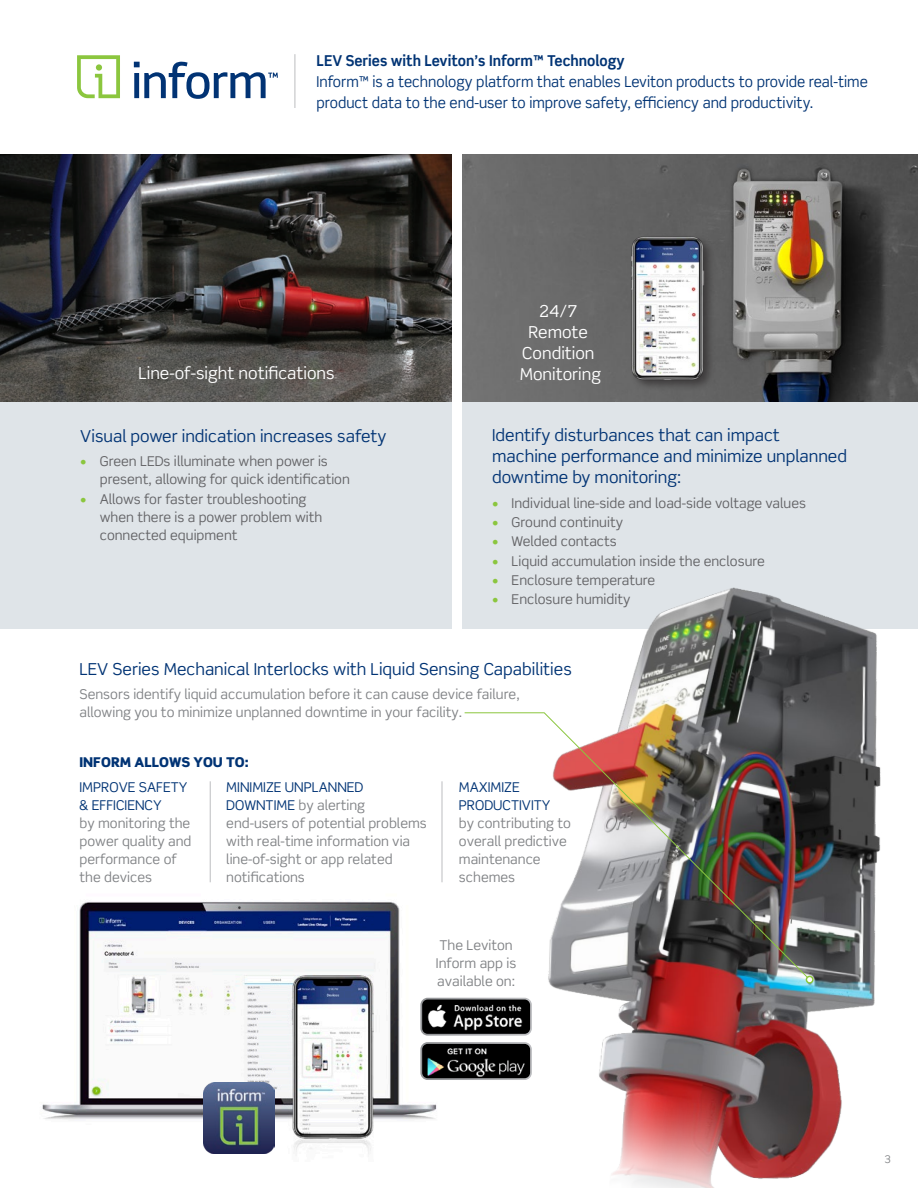
<style>
.page{position:relative;width:918px;height:1188px;background:#fff}
.page>*{position:absolute;margin:0;border:0;box-sizing:border-box;transform-origin:0 0}
.t1{font:16.5px/21px "Scene Std";color:#013374}
.t2{font:16.5px/21px "Scene Std";color:#fff;text-align:center}
.t3{font:15px/21px "Scene Std";color:#013374;scale:.95 1}
.t4{font:13.5px/18px "Scene Std";color:#808285}
.t5{font:13.5px/18px "Scene Std";color:#636366}
.t6{font:900 13.5px "Scene Std";color:#013374}
.t7{font:10.5px "Scene Std";color:#808285}
.s1{font-weight:700}
.s2{color:#8bc63e}
.s3{color:#013374}
</style>
<div class="page">
<div style="left:0;top:398px;width:452px;height:231px;background:#dfe4e8"></div>
<div style="left:462px;top:398px;width:456px;height:231px;background:#dfe4e8"></div>
<svg style="left:134px;top:62px;width:144px;height:37px"></svg>
<svg style="left:77px;top:55px;width:43px;height:43px"></svg>
<div style="left:96px;top:64px;width:6px;height:7px;background:#8bc63e;border-radius:50%"></div>
<img style="left:0;top:154px;width:452px;height:248px">
<img style="left:462px;top:154px;width:456px;height:248px">
<div style="left:630px;top:235px;width:86px;height:156px;background:#231f20;opacity:.6"></div>
<img style="left:631px;top:236px;width:74px;height:145px">
<hr style="left:295px;top:54px;width:1px;height:54px;background:#bcbdc0">
<img style="left:495px;top:587px;width:386px;height:601px">
<hr style="left:442px;top:781px;width:1px;height:101px;background:#bcbdc0">
<hr style="left:210px;top:781px;width:1px;height:101px;background:#bcbdc0">
<img style="left:42px;top:902px;width:402px;height:252px">
<img style="left:203px;top:1082px;width:72px;height:72px">
<img style="left:421px;top:999px;width:110px;height:36px">
<div style="left:420px;top:998px;width:112px;height:38px;border:2px solid #fff;border-radius:6px"></div>
<img style="left:421px;top:1043px;width:110px;height:36px">
<div style="left:420px;top:1042px;width:112px;height:38px;border:2px solid #fff;border-radius:6px"></div>
<img style="left:464px;top:712px;width:346px;height:268px">
<div style="left:806px;top:976px;width:7px;height:7px;background:#fff;border-radius:50%"></div>
<div style="left:806px;top:976px;width:8px;height:8px;border:2px solid #8bc63e;border-radius:50%"></div>
<p class="t3" style="left:316px;top:50px;width:582px"><span class="s1">LEV Series with Leviton’s Inform™ Technology<br></span>Inform™ is a technology platform that enables Leviton products to provide real-time product data to the end-user to improve safety, efficiency and productivity.</p>
<p class="t2" style="left:138px;top:362px;width:198px">Line-of-sight notifications</p>
<p class="t1" style="left:80px;top:425px;width:308px">Visual power indication increases safety</p>
<p class="t5" style="left:100px;top:452px;width:252px;text-indent:-19px"><span class="s2">•</span> Green LEDs illuminate when power is present, allowing for quick identification</p>
<p class="t5" style="left:100px;top:490px;width:224px;text-indent:-19px"><span class="s2">•</span> Allows for faster troubleshooting when there is a power problem with connected equipment</p>
<p class="t2" style="left:520px;top:300px;width:83px">24/7<br>Remote<br>Condition<br>Monitoring</p>
<p class="t1" style="left:492px;top:424px;width:356px">Identify disturbances that can impact machine performance and minimize unplanned downtime by monitoring:</p>
<p class="t5" style="left:492px;top:494px;width:315px"><span class="s2">•</span> Individual line-side and load-side voltage values</p>
<p class="t5" style="left:492px;top:513px;width:133px"><span class="s2">•</span> Ground continuity</p>
<p class="t5" style="left:492px;top:532px;width:126px"><span class="s2">•</span> Welded contacts</p>
<p class="t5" style="left:492px;top:552px;width:274px"><span class="s2">•</span> Liquid accumulation inside the enclosure</p>
<p class="t5" style="left:492px;top:571px;width:165px"><span class="s2">•</span> Enclosure temperature</p>
<p class="t5" style="left:492px;top:590px;width:140px"><span class="s2">•</span> Enclosure humidity</p>
<p class="t1" style="left:80px;top:658px;width:494px">LEV Series Mechanical Interlocks with Liquid Sensing Capabilities</p>
<p class="t4" style="left:80px;top:685px;width:442px">Sensors identify liquid accumulation before it can cause device failure, allowing you to minimize unplanned downtime in your facility.</p>
<p class="t6" style="left:80px;top:753px;width:171px">INFORM ALLOWS YOU TO:</p>
<p class="t4" style="left:80px;top:778px;width:113px"><span class="s3">IMPROVE SAFETY &amp; EFFICIENCY<br></span>by monitoring the power quality and performance of the devices</p>
<p class="t4" style="left:226px;top:778px;width:202px"><span class="s3">MINIMIZE UNPLANNED<br>DOWNTIME</span> by alerting end-users of potential problems with real-time information via line-of-sight or app related notifications</p>
<p class="t4" style="left:459px;top:778px;width:114px"><span class="s3">MAXIMIZE<br>PRODUCTIVITY<br></span>by contributing to overall predictive maintenance schemes</p>
<p class="t4" style="left:436px;top:936px;width:82px">The Leviton<br>Inform app is available on:</p>
<p class="t7" style="left:885px;top:1152px;width:8px">3</p>
</div>
